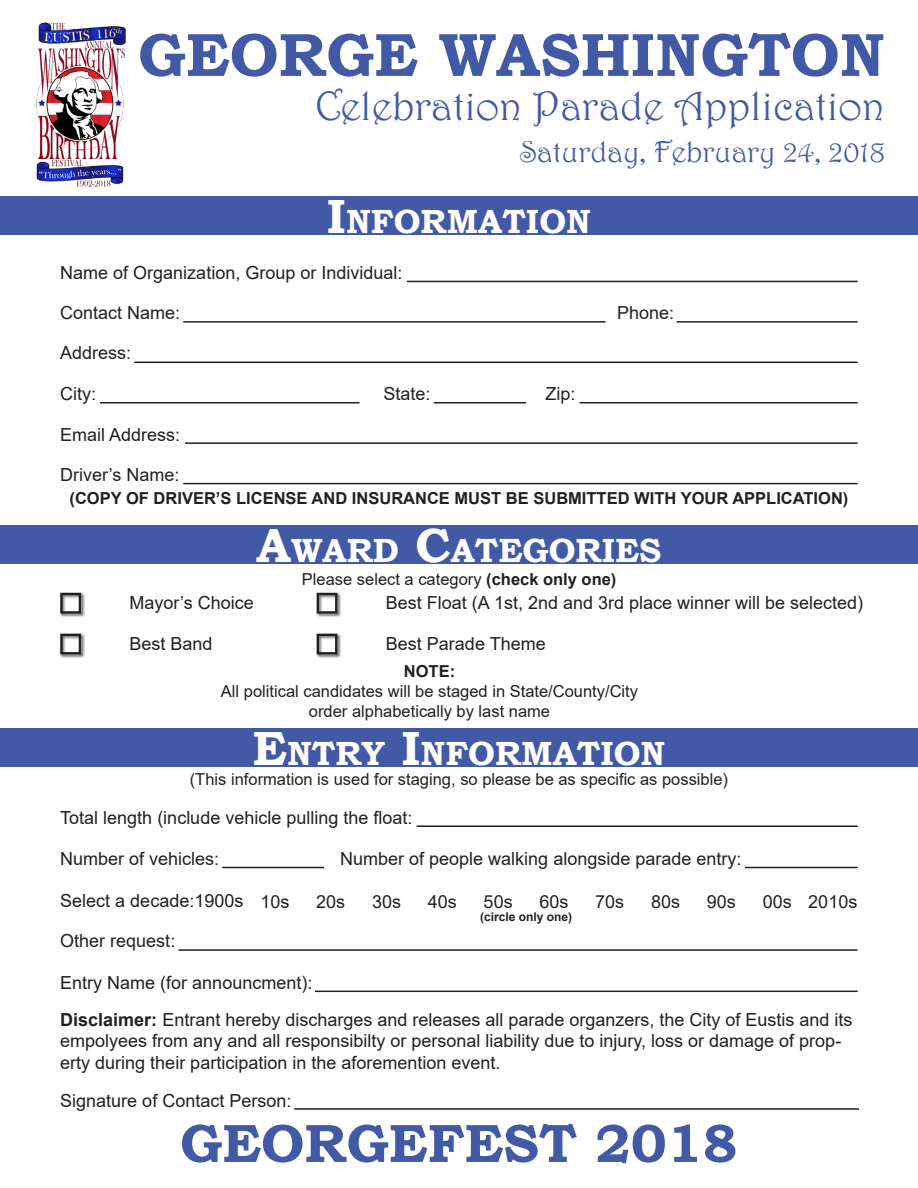
<style>
.page{position:relative;width:918px;height:1188px;background:#fff}
.page>*{position:absolute;margin:0;border:0;box-sizing:border-box;transform-origin:0 0}
.t1{font:700 61.2px "Bookman Old Style";color:#4259a5}
.t2{font:700 54px "Bookman Old Style";color:#4259a5}
.t3{font:41.25px "Harrington";color:#4059a3}
.t4{font:700 33.6px "Bookman Old Style";color:#fff}
.t5{font:30px "Harrington";color:#4059a3}
.t6{font:18px/21.6px "Arial";color:#231f20}
.t7{font:16.5px/19.8px "Arial";color:#231f20;text-align:center}
.t8{font:700 16.5px "Arial";color:#231f20}
.t9{font:700 12px "Arial";color:#231f20}
.s1{font-size:47.85px}
.s2{font-weight:700}
</style>
<div class="page">
<div style="left:0;top:197px;width:918px;height:38px;background:#4259a5"></div>
<hr style="left:407px;top:281px;width:451px;height:1px;background:#231f20">
<hr style="left:183px;top:321px;width:423px;height:2px;background:#231f20">
<hr style="left:677px;top:321px;width:181px;height:2px;background:#231f20">
<hr style="left:134px;top:362px;width:724px;height:1px;background:#231f20">
<hr style="left:100px;top:402px;width:259px;height:1px;background:#231f20">
<hr style="left:434px;top:402px;width:92px;height:1px;background:#231f20">
<hr style="left:580px;top:402px;width:278px;height:1px;background:#231f20">
<hr style="left:185px;top:442px;width:673px;height:2px;background:#231f20">
<hr style="left:183px;top:483px;width:675px;height:1px;background:#231f20">
<div style="left:0;top:525px;width:918px;height:39px;background:#4259a5"></div>
<div style="left:60px;top:592px;width:25px;height:25px;background:#231f20;opacity:.75"></div>
<div style="left:60px;top:593px;width:21px;height:21px;border:2px solid #231f20"></div>
<div style="left:316px;top:592px;width:25px;height:25px;background:#231f20;opacity:.75"></div>
<div style="left:317px;top:593px;width:20px;height:21px;border:2px solid #231f20"></div>
<div style="left:60px;top:633px;width:25px;height:25px;background:#231f20;opacity:.75"></div>
<div style="left:60px;top:634px;width:21px;height:20px;border:2px solid #231f20"></div>
<div style="left:316px;top:633px;width:25px;height:25px;background:#231f20;opacity:.75"></div>
<div style="left:317px;top:634px;width:20px;height:20px;border:2px solid #231f20"></div>
<div style="left:0;top:728px;width:918px;height:39px;background:#4259a5"></div>
<hr style="left:417px;top:825px;width:441px;height:2px;background:#231f20">
<hr style="left:222px;top:867px;width:102px;height:1px;background:#231f20">
<hr style="left:745px;top:867px;width:113px;height:1px;background:#231f20">
<hr style="left:178px;top:949px;width:680px;height:2px;background:#231f20">
<hr style="left:315px;top:991px;width:543px;height:1px;background:#231f20">
<hr style="left:294px;top:1108px;width:565px;height:2px;background:#231f20">
<img style="left:5px;top:22px;width:147px;height:175px">
<p class="t1" style="left:138px;top:11px;width:748px">GEORGE WASHINGTON</p>
<p class="t3" style="left:315px;top:81px;width:571px">Celebration Parade Application</p>
<p class="t5" style="left:520px;top:134px;width:367px">Saturday, February 24, 2018</p>
<p class="t4" style="left:327px;top:197px;width:266px"><span class="s1">I</span>NFORMATION</p>
<p class="t6" style="left:60px;top:262px;width:344px">Name of Organization, Group or Individual:</p>
<p class="t6" style="left:60px;top:302px;width:122px">Contact Name:</p>
<p class="t6" style="left:617px;top:302px;width:59px">Phone:</p>
<p class="t6" style="left:60px;top:342px;width:73px">Address:</p>
<p class="t6" style="left:60px;top:383px;width:38px">City:</p>
<p class="t6" style="left:383px;top:383px;width:49px">State:</p>
<p class="t6" style="left:546px;top:383px;width:32px">Zip:</p>
<p class="t6" style="left:60px;top:424px;width:122px">Email Address:</p>
<p class="t6" style="left:60px;top:464px;width:121px">Driver’s Name:</p>
<p class="t8" style="left:70px;top:486px;width:780px">(COPY OF DRIVER’S LICENSE AND INSURANCE MUST BE SUBMITTED WITH YOUR APPLICATION)</p>
<p class="t4" style="left:257px;top:526px;width:406px"><span class="s1">A</span>WARD <span class="s1">C</span>ATEGORIES</p>
<p class="t7" style="left:302px;top:570px;width:316px">Please select a category <span class="s2">(check only one)</span></p>
<p class="t6" style="left:130px;top:592px;width:126px">Mayor’s Choice</p>
<p class="t6" style="left:386px;top:592px;width:479px">Best Float (A 1st, 2nd and 3rd place winner will be selected)</p>
<p class="t6" style="left:130px;top:633px;width:85px">Best Band</p>
<p class="t6" style="left:386px;top:633px;width:161px">Best Parade Theme</p>
<p class="t8" style="left:404px;top:660px;width:53px">NOTE:</p>
<p class="t7" style="left:221px;top:681px;width:419px">All political candidates will be staged in State/County/City order alphabetically by last name</p>
<p class="t4" style="left:253px;top:729px;width:414px"><span class="s1">E</span>NTRY <span class="s1">I</span>NFORMATION</p>
<p class="t7" style="left:190px;top:769px;width:540px">(This information is used for staging, so please be as specific as possible)</p>
<p class="t6" style="left:60px;top:806px;width:354px">Total length (include vehicle pulling the float:</p>
<p class="t6" style="left:60px;top:848px;width:161px">Number of vehicles:</p>
<p class="t6" style="left:340px;top:848px;width:403px">Number of people walking alongside parade entry:</p>
<p class="t6" style="left:60px;top:889px;width:185px">Select a decade:1900s</p>
<p class="t6" style="left:260px;top:891px;width:31px">10s</p>
<p class="t6" style="left:316px;top:891px;width:31px">20s</p>
<p class="t6" style="left:372px;top:891px;width:31px">30s</p>
<p class="t6" style="left:428px;top:891px;width:31px">40s</p>
<p class="t6" style="left:484px;top:891px;width:31px">50s</p>
<p class="t6" style="left:539px;top:891px;width:31px">60s</p>
<p class="t6" style="left:595px;top:891px;width:31px">70s</p>
<p class="t6" style="left:651px;top:891px;width:31px">80s</p>
<p class="t6" style="left:707px;top:891px;width:31px">90s</p>
<p class="t6" style="left:763px;top:891px;width:31px">00s</p>
<p class="t6" style="left:808px;top:891px;width:51px">2010s</p>
<p class="t9" style="left:480px;top:908px;width:94px">(circle only one)</p>
<p class="t6" style="left:60px;top:930px;width:117px">Other request:</p>
<p class="t6" style="left:60px;top:971px;width:254px">Entry Name (for announcment):</p>
<p class="t6" style="left:60px;top:1008px;width:794px"><span class="s2">Disclaimer:</span> Entrant hereby discharges and releases all parade organzers, the City of Eustis and its empolyees from any and all responsibilty or personal liability due to injury, loss or damage of prop&shy;erty during their participation in the aforemention event.</p>
<p class="t6" style="left:60px;top:1090px;width:233px">Signature of Contact Person:</p>
<p class="t2" style="left:180px;top:1104px;width:559px">GEORGEFEST 2018</p>
</div>
